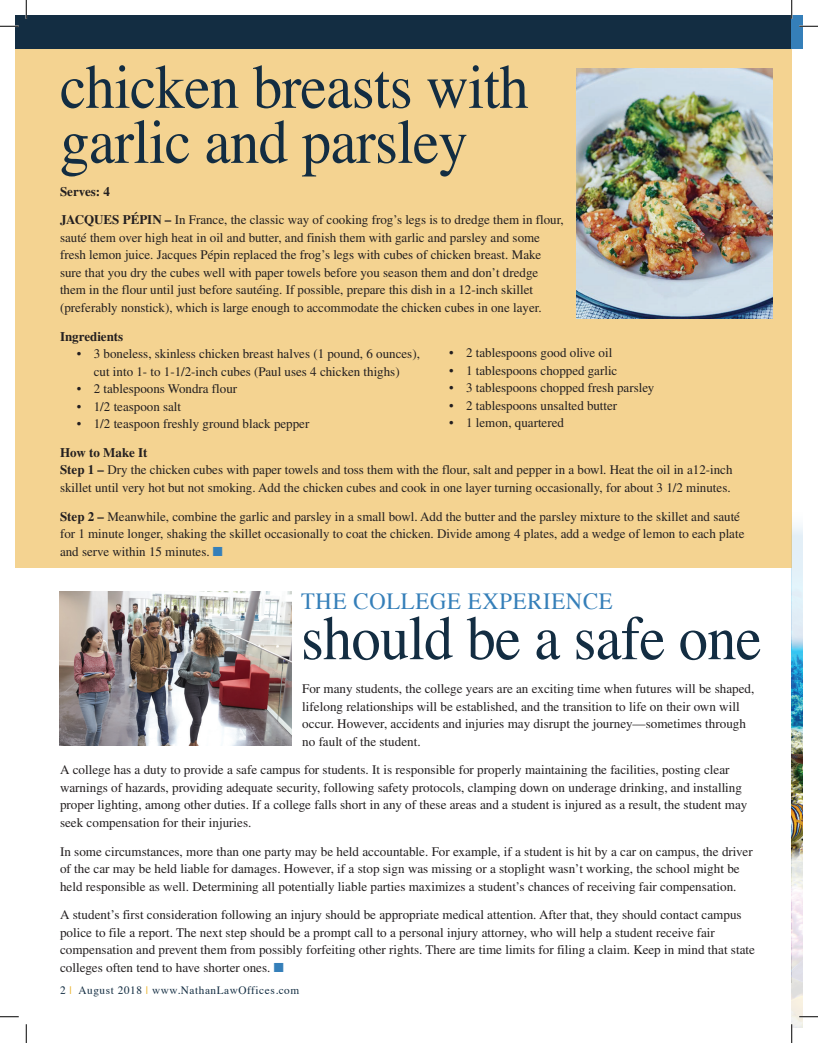
<style>
.page{position:relative;width:818px;height:1043px;background:#fff}
.page>*{position:absolute;margin:0;border:0;box-sizing:border-box;transform-origin:0 0}
.t1{font:62.5px/55px "Times";letter-spacing:-.01em;color:#132d42;scale:.94 1}
.t2{font:62.5px "Times";letter-spacing:-.01em;color:#132d42;scale:.93 1}
.t3{font:23.12px "Times";letter-spacing:.03em;color:#357fb9}
.t4{font:13.12px/17.5px "Times LT Std";color:#231f20}
.t5{font:700 13.12px "Times LT Std";color:#231f20}
.t6{font:11.25px "Times";letter-spacing:.05em;color:#132d42}
.s1{font-weight:700}
.s2{color:#357fb9}
.s3{color:#eaaf20}
</style>
<div class="page">
<div style="left:15px;top:19px;width:776px;height:548px;background:#f4d391"></div>
<div style="left:15px;top:15px;width:776px;height:34px;background:#132d42"></div>
<img style="left:576px;top:69px;width:196px;height:250px">
<img style="left:60px;top:591px;width:231px;height:154px">
<img style="left:791px;top:508px;width:11px;height:520px">
<div style="left:791px;top:15px;width:11px;height:34px;background:#357fb9"></div>
<svg style="left:0;top:25px;width:19px;height:2px"></svg>
<svg style="left:799px;top:25px;width:19px;height:2px"></svg>
<svg style="left:0;top:1016px;width:19px;height:1px"></svg>
<svg style="left:799px;top:1015px;width:19px;height:2px"></svg>
<svg style="left:25px;top:0;width:2px;height:19px"></svg>
<svg style="left:25px;top:1024px;width:2px;height:18px"></svg>
<svg style="left:790px;top:0;width:2px;height:19px"></svg>
<svg style="left:791px;top:1024px;width:1px;height:18px"></svg>
<h1 class="t1" style="left:60px;top:54px;width:500px">chicken breasts with garlic and parsley</h1>
<p class="t4" style="left:60px;top:177px;width:505px;line-height:28.8px"><span class="s1">Serves: 4<br>JACQUES PÉPIN –</span> In France, the classic way of cooking frog’s legs is to dredge them in flour,</p>
<p class="t4" style="left:60px;top:229px;width:483px">sauté them over high heat in oil and butter, and finish them with garlic and parsley and some fresh lemon juice. Jacques Pépin replaced the frog’s legs with cubes of chicken breast. Make sure that you dry the cubes well with paper towels before you season them and don’t dredge them in the flour until just before sautéing. If possible, prepare this dish in a 12-inch skillet (preferably nonstick), which is large enough to accommodate the chicken cubes in one layer.</p>
<p class="t5" style="left:60px;top:328px;width:65px">Ingredients</p>
<p class="t4" style="left:77px;top:345px;width:344px;text-align:center">• 3 boneless, skinless chicken breast halves (1 pound, 6 ounces), cut into 1- to 1-1/2-inch cubes (Paul uses 4 chicken thighs)</p>
<p class="t4" style="left:77px;top:380px;width:162px">• 2 tablespoons Wondra flour</p>
<p class="t4" style="left:77px;top:397px;width:106px">• 1/2 teaspoon salt</p>
<p class="t4" style="left:77px;top:415px;width:234px">• 1/2 teaspoon freshly ground black pepper</p>
<p class="t4" style="left:60px;top:443px;width:674px"><span class="s1">How to Make It<br>Step 1 –</span> Dry the chicken cubes with paper towels and toss them with the flour, salt and pepper in a bowl. Heat the oil in a12-inch skillet until very hot but not smoking. Add the chicken cubes and cook in one layer turning occasionally, for about 3 1/2 minutes.</p>
<p class="t4" style="left:60px;top:507px;width:685px"><span class="s1">Step 2 –</span> Meanwhile, combine the garlic and parsley in a small bowl. Add the butter and the parsley mixture to the skillet and sauté for 1 minute longer, shaking the skillet occasionally to coat the chicken. Divide among 4 plates, add a wedge of lemon to each plate and serve within 15 minutes. <span class="s2">■</span></p>
<p class="t4" style="left:449px;top:344px;width:164px">• 2 tablespoons good olive oil</p>
<p class="t4" style="left:449px;top:361px;width:170px">• 1 tablespoons chopped garlic</p>
<p class="t4" style="left:449px;top:379px;width:207px">• 3 tablespoons chopped fresh parsley</p>
<p class="t4" style="left:449px;top:396px;width:169px">• 2 tablespoons unsalted butter</p>
<p class="t4" style="left:449px;top:414px;width:116px">• 1 lemon, quartered</p>
<h2 class="t3" style="left:301px;top:579px;width:313px">THE COLLEGE EXPERIENCE</h2>
<h1 class="t2" style="left:301px;top:579px;width:496px">should be a safe one</h1>
<p class="t4" style="left:302px;top:680px;width:453px">For many students, the college years are an exciting time when futures will be shaped, lifelong relationships will be established, and the transition to life on their own will occur. However, accidents and injuries may disrupt the journey—sometimes through no fault of the student.</p>
<p class="t4" style="left:60px;top:761px;width:688px">A college has a duty to provide a safe campus for students. It is responsible for properly maintaining the facilities, posting clear warnings of hazards, providing adequate security, following safety protocols, clamping down on underage drinking, and installing proper lighting, among other duties. If a college falls short in any of these areas and a student is injured as a result, the student may seek compensation for their injuries.</p>
<p class="t4" style="left:60px;top:842px;width:694px">In some circumstances, more than one party may be held accountable. For example, if a student is hit by a car on campus, the driver of the car may be held liable for damages. However, if a stop sign was missing or a stoplight wasn’t working, the school might be held responsible as well. Determining all potentially liable parties maximizes a student’s chances of receiving fair compensation.</p>
<p class="t4" style="left:60px;top:906px;width:696px">A student’s first consideration following an injury should be appropriate medical attention. After that, they should contact campus police to file a report. The next step should be a prompt call to a personal injury attorney, who will help a student receive fair compensation and prevent them from possibly forfeiting other rights. There are time limits for filing a claim. Keep in mind that state colleges often tend to have shorter ones. <span class="s2">■</span></p>
<p class="t6" style="left:60px;top:980px;width:241px">2 <span class="s3">|</span> August 2018 <span class="s3">|</span> www.NathanLawOffices.com</p>
</div>
